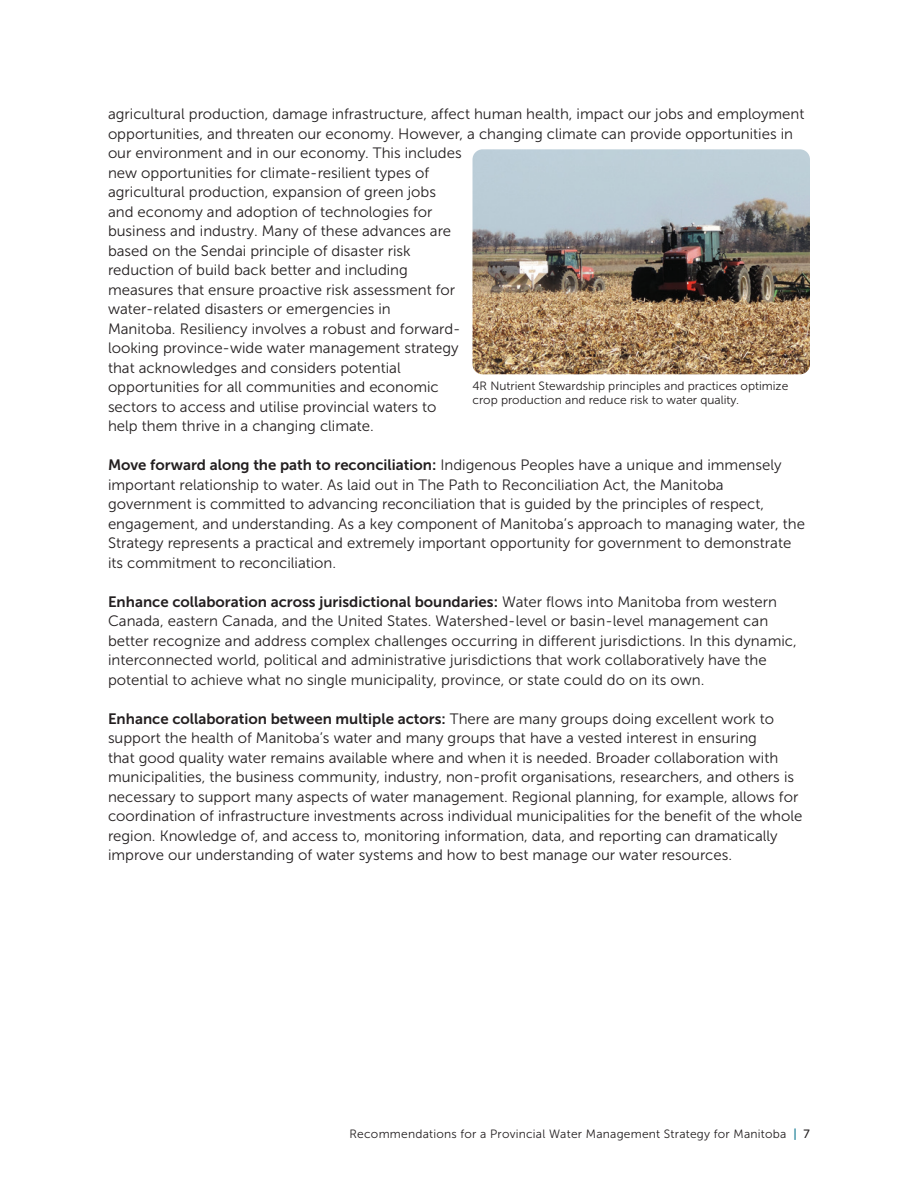
<style>
.page{position:relative;width:918px;height:1188px;background:#fff}
.page>*{position:absolute;margin:0;border:0;box-sizing:border-box;transform-origin:0 0}
.body{font:15px/19.5px "Museo Sans 300";color:#231f20}
.t1{font:12px/13.5px "Museo Sans 300";color:#231f20}
.t2{font:12px "Museo Sans 300";letter-spacing:.02em;color:#231f20}
.s1{font-family:"Museo Sans 700"}
.s2{font-family:"Museo Sans 500";color:#01708a}
.s3{font-family:"Museo Sans 500"}
</style>
<div class="page">
<img style="left:472px;top:149px;width:338px;height:225px">
<p class="body" style="left:108px;top:104px;width:698px">agricultural production, damage infrastructure, affect human health, impact our jobs and employment opportunities, and threaten our economy. However, a changing climate can provide opportunities in our environment and in our economy. This includes<br>new opportunities for climate-resilient types of<br>agricultural production, expansion of green jobs<br>and economy and adoption of technologies for<br>business and industry. Many of these advances are<br>based on the Sendai principle of disaster risk<br>reduction of build back better and including<br>measures that ensure proactive risk assessment for<br>water-related disasters or emergencies in<br>Manitoba. Resiliency involves a robust and forward-<br>looking province-wide water management strategy<br>that acknowledges and considers potential<br>opportunities for all communities and economic<br>sectors to access and utilise provincial waters to<br>help them thrive in a changing climate.</p>
<p class="t1" style="left:472px;top:379px;width:317px">4R Nutrient Stewardship principles and practices optimize crop production and reduce risk to water quality.</p>
<p class="body" style="left:108px;top:455px;width:699px"><span class="s1">Move forward along the path to reconciliation:</span> Indigenous Peoples have a unique and immensely important relationship to water. As laid out in The Path to Reconciliation Act, the Manitoba government is committed to advancing reconciliation that is guided by the principles of respect, engagement, and understanding. As a key component of Manitoba’s approach to managing water, the Strategy represents a practical and extremely important opportunity for government to demonstrate its commitment to reconciliation.</p>
<p class="body" style="left:108px;top:592px;width:690px"><span class="s1">Enhance collaboration across jurisdictional boundaries:</span> Water flows into Manitoba from western Canada, eastern Canada, and the United States. Watershed-level or basin-level management can better recognize and address complex challenges occurring in different jurisdictions. In this dynamic, interconnected world, political and administrative jurisdictions that work collaboratively have the potential to achieve what no single municipality, province, or state could do on its own.</p>
<p class="body" style="left:108px;top:709px;width:696px"><span class="s1">Enhance collaboration between multiple actors:</span> There are many groups doing excellent work to support the health of Manitoba’s water and many groups that have a vested interest in ensuring<br>that good quality water remains available where and when it is needed. Broader collaboration with municipalities, the business community, industry, non-profit organisations, researchers, and others is necessary to support many aspects of water management. Regional planning, for example, allows for coordination of infrastructure investments across individual municipalities for the benefit of the whole region. Knowledge of, and access to, monitoring information, data, and reporting can dramatically improve our understanding of water systems and how to best manage our water resources.</p>
<p class="t2" style="left:349px;top:1127px;width:462px">Recommendations for a Provincial Water Management Strategy for Manitoba <span class="s2">|</span> <span class="s3">7</span></p>
</div>
